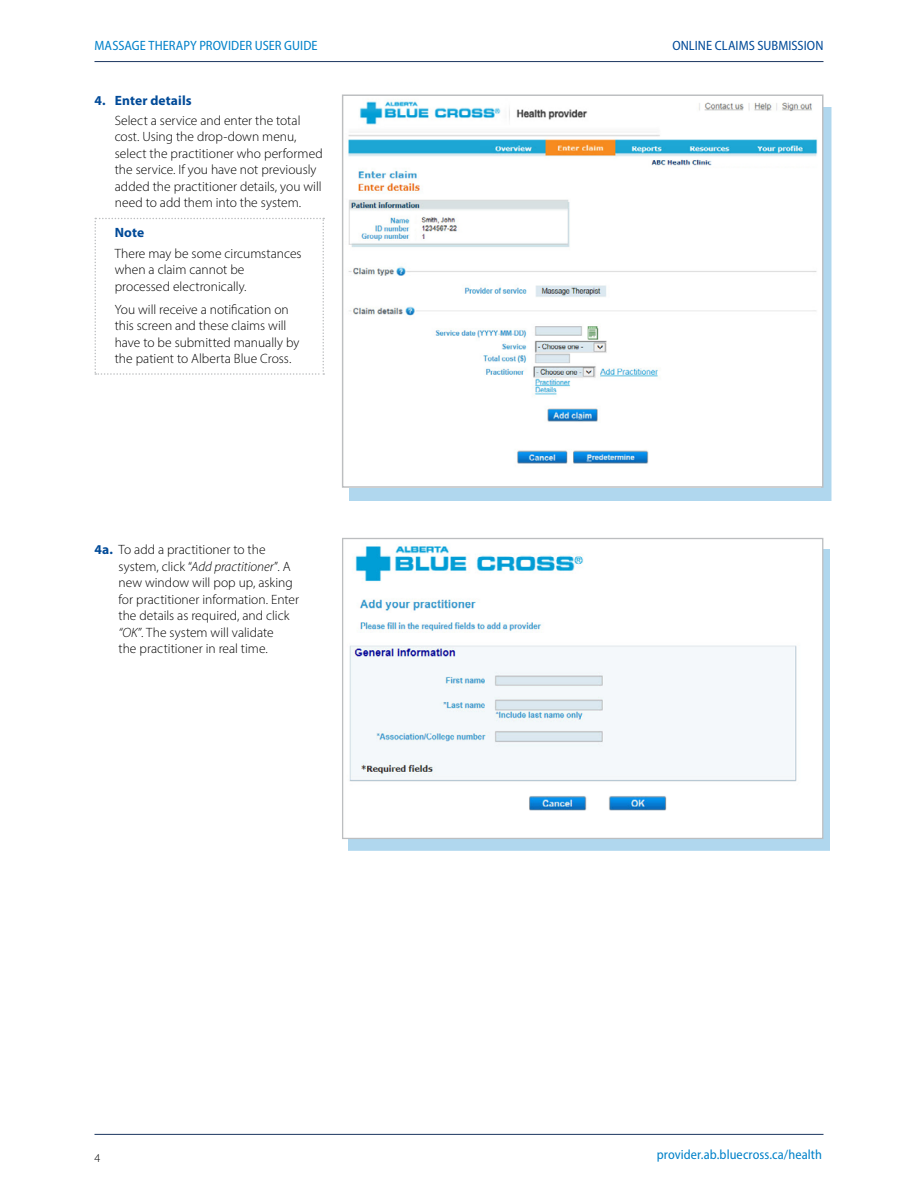
<style>
.page{position:relative;width:918px;height:1188px;background:#fff}
.page>*{position:absolute;margin:0;border:0;box-sizing:border-box;transform-origin:0 0}
.t1{font:300 13.5px/16.5px "Myriad Pro";color:#000}
.t2{font:semi-condensed 13.5px "Myriad Pro";letter-spacing:.005em;color:#0081c9}
.t3{font:semi-condensed 13.5px "Myriad Pro";letter-spacing:.005em;color:#004a98}
.t4{font:700 13.5px "Myriad Pro";letter-spacing:.01em;color:#004a98}
.t5{font:300 12px "Myriad Pro";color:#000}
.s1{font-weight:700;color:#004a98}
.s2{font-style:italic}
</style>
<div class="page">
<hr style="left:94px;top:1134px;width:730px;height:1px;background:#1a355f">
<hr style="left:94px;top:61px;width:730px;height:1px;background:#1a355f">
<div style="left:349px;top:108px;width:483px;height:393px;background:#0081c9;opacity:.31"></div>
<img style="left:348px;top:100px;width:473px;height:386px">
<div style="left:349px;top:550px;width:481px;height:301px;background:#b0d7ee"></div>
<img style="left:349px;top:546px;width:472px;height:291px">
<div style="left:342px;top:538px;width:481px;height:301px;border:1px solid #bcbec0"></div>
<svg style="left:94px;top:218px;width:230px;height:157px"></svg>
<p class="t2" style="left:94px;top:37px;width:225px">MASSAGE THERAPY PROVIDER USER GUIDE</p>
<p class="t3" style="left:672px;top:37px;width:153px">ONLINE CLAIMS SUBMISSION</p>
<p class="t4" style="left:94px;top:91px;width:99px">4. Enter details</p>
<p class="t1" style="left:115px;top:112px;width:210px">Select a service and enter the total cost. Using the drop-down menu, select the practitioner who performed the service. If you have not previously added the practitioner details, you will need to add them into the system.</p>
<p class="t4" style="left:115px;top:224px;width:31px">Note</p>
<p class="t1" style="left:115px;top:245px;width:188px">There may be some circumstances when a claim cannot be processed electronically.</p>
<p class="t1" style="left:115px;top:301px;width:186px">You will receive a notification on this screen and these claims will have to be submitted manually by the patient to Alberta Blue Cross.</p>
<p class="t1" style="left:119px;top:542px;width:182px;text-indent:-24px"><span class="s1">4a.</span> To add a practitioner to the system, click “<span class="s2">Add practitioner</span>”. A new window will pop up, asking for practitioner information. Enter the details as required, and click <span class="s2">“OK”</span>. The system will validate<br>the practitioner in real time.</p>
<p class="t5" style="left:94px;top:1150px;width:7px">4</p>
<p class="t2" style="left:657px;top:1147px;width:167px">provider.ab.bluecross.ca/health</p>
</div>
